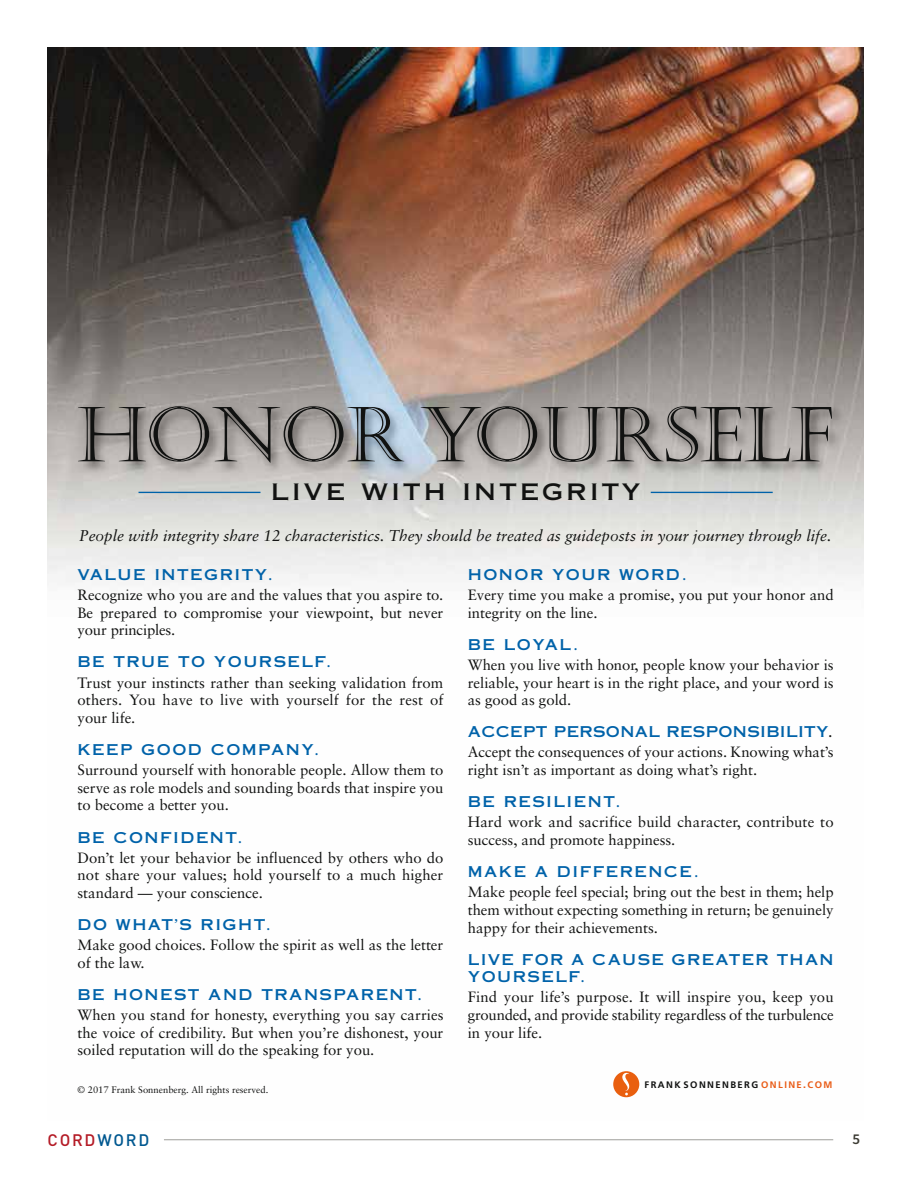
<style>
.page{position:relative;width:918px;height:1188px;background:#fff}
.page>*{position:absolute;margin:0;border:0;box-sizing:border-box;transform-origin:0 0}
.t1{font:75.9px "Castellar PL";color:#111211}
.t2{font:27.15px "Copperplate Thirty One AB";letter-spacing:.1em;color:#111211}
.t3{font:500 16.5px "DINOT";letter-spacing:.105em;color:#b41b26}
.t4{font:italic 15.6px "Sabon";color:#111211}
.t5{font:600 15px "Source Sans Pro";color:#3d3c34}
.t6{font:14.85px/17.5px "Sabon";color:#111211;text-align:justify}
.t7{font:14.85px/17.5px "Copperplate Thirty One AB";letter-spacing:.1em;color:#0062a9}
.t8{font:14.85px "Copperplate Thirty One AB";letter-spacing:.025em;color:#0062a9}
.t9{font:9.45px "Sabon";color:#111211}
.t10{font:700 9.45px "Frutiger";color:#111211}
.s1{color:#111211}
.s2{color:#e95d18}
.s3{font-weight:900;color:#e95d18}
.s4{color:#005890}
</style>
<div class="page">
<hr style="left:164px;top:1139px;width:669px;height:1px;background:#3d3c34">
<img style="left:47px;top:47px;width:817px;height:1051px">
<img style="left:47px;top:394px;width:817px;height:106px">
<div style="left:613px;top:1071px;width:26px;height:26px;background:#e95f0f;border-radius:50%"></div>
<svg style="left:622px;top:1073px;width:7px;height:22px"></svg>
<hr style="left:139px;top:492px;width:121px;height:1px;background:#0062a9">
<hr style="left:651px;top:492px;width:122px;height:1px;background:#0062a9">
<h1 class="t1" style="left:77px;top:397px;width:759px">HONOR YOURSELF</h1>
<h2 class="t2" style="left:271px;top:474px;width:371px">live with integrity</h2>
<p class="t4" style="left:79px;top:526px;width:754px">People with integrity share 12 characteristics. They should be treated as guideposts in your journey through life.</p>
<p class="t7" style="left:78px;top:566px;width:197px">VALUE INTEGRITY.</p>
<p class="t6" style="left:78px;top:586px;width:367px">Recognize who you are and the values that you aspire to.<br>Be prepared to compromise your viewpoint, but never your principles.</p>
<p class="t7" style="left:78px;top:653px;width:256px">BE TRUE TO YOURSELF.</p>
<p class="t6" style="left:78px;top:673px;width:367px">Trust your instincts rather than seeking validation from others. You have to live with yourself for the rest of your life.</p>
<p class="t7" style="left:78px;top:741px;width:244px">KEEP GOOD COMPANY.</p>
<p class="t6" style="left:78px;top:761px;width:367px">Surround yourself with honorable people. Allow them to serve as role models and sounding boards that inspire you to become a better you.</p>
<p class="t7" style="left:78px;top:828px;width:167px">BE CONFIDENT.</p>
<p class="t6" style="left:78px;top:849px;width:367px">Don’t let your behavior be influenced by others who do not share your values; hold yourself to a much higher standard — your conscience.</p>
<p class="t7" style="left:78px;top:916px;width:195px">DO WHAT’S RIGHT.</p>
<p class="t6" style="left:78px;top:936px;width:367px">Make good choices. Follow the spirit as well as the letter of the law.</p>
<p class="t7" style="left:78px;top:986px;width:347px">BE HONEST AND TRANSPARENT.</p>
<p class="t6" style="left:78px;top:1006px;width:368px">When you stand for honesty, everything you say carries the voice of credibility. But when you’re dishonest, your soiled reputation will do the speaking for you.</p>
<p class="t9" style="left:78px;top:1084px;width:192px">© 2017 Frank Sonnenberg. All rights reserved.</p>
<p class="t7" style="left:468px;top:566px;width:221px">HONOR YOUR WORD.</p>
<p class="t6" style="left:468px;top:586px;width:367px">Every time you make a promise, you put your honor and integrity on the line.</p>
<p class="t7" style="left:468px;top:636px;width:112px">BE LOYAL.</p>
<p class="t6" style="left:468px;top:656px;width:367px">When you live with honor, people know your behavior is reliable, your heart is in the right place, and your word is as good as gold.</p>
<p class="t8" style="left:468px;top:723px;width:367px">ACCEPT PERSONAL RESPONSIBILITY<span class="s1">.</span></p>
<p class="t6" style="left:468px;top:743px;width:367px">Accept the consequences of your actions. Knowing what’s right isn’t as important as doing what’s right.</p>
<p class="t7" style="left:468px;top:793px;width:155px">BE RESILIENT.</p>
<p class="t6" style="left:468px;top:813px;width:367px">Hard work and sacrifice build character, contribute to success, and promote happiness.</p>
<p class="t7" style="left:468px;top:863px;width:233px">MAKE A DIFFERENCE.</p>
<p class="t6" style="left:468px;top:883px;width:367px">Make people feel special; bring out the best in them; help them without expecting something in return; be genuinely happy for their achievements.</p>
<p class="t7" style="left:468px;top:951px;width:367px">LIVE FOR A CAUSE GREATER THAN<br>YOURSELF.</p>
<p class="t6" style="left:468px;top:988px;width:367px">Find your life’s purpose. It will inspire you, keep you grounded, and provide stability regardless of the turbulence in your life.</p>
<p class="t10" style="left:645px;top:1079px;width:189px">FRANK SONNENBERG <span class="s2">ONLINE</span><span class="s3">.</span><span class="s2">COM</span></p>
<p class="t3" style="left:48px;top:1130px;width:103px">CORD<span class="s4">WORD</span></p>
<p class="t5" style="left:852px;top:1129px;width:9px">5</p>
</div>
